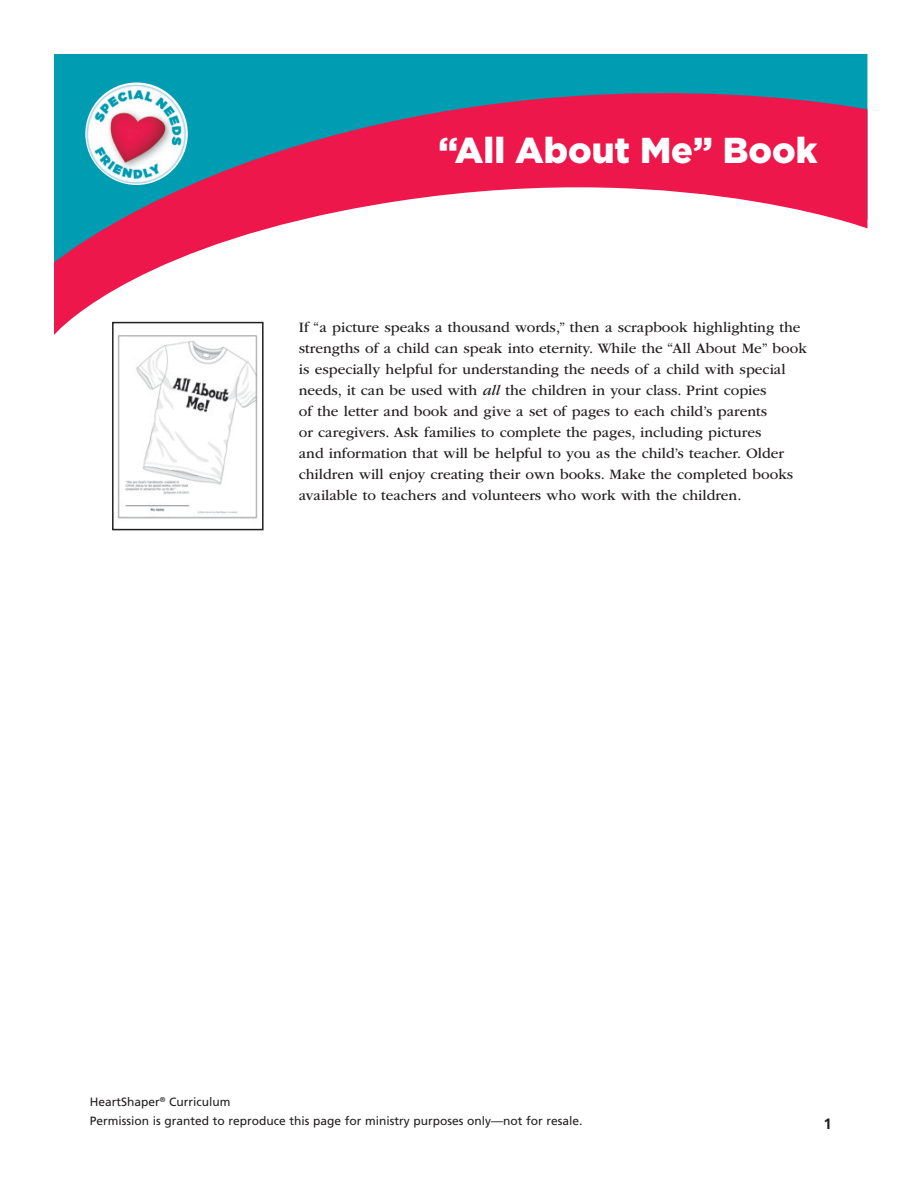
<style>
.page{position:relative;width:918px;height:1188px;background:#fff}
.page>*{position:absolute;margin:0;border:0;box-sizing:border-box;transform-origin:0 0}
.t1{font:900 36px "Gotham";color:#fff}
.t2{font:15px/21px "ITC Garamond Std";color:#231f20}
.t3{font:700 15px "Frutiger LT Std";color:#231f20}
.t4{font:12px "Frutiger LT Std";color:#231f20}
.s1{font-style:italic}
</style>
<div class="page">
<svg style="left:54px;top:54px;width:813px;height:281px"></svg>
<img style="left:76px;top:74px;width:121px;height:120px">
<img style="left:115px;top:329px;width:146px;height:190px">
<div style="left:112px;top:322px;width:152px;height:208px;border:2px solid #231f20"></div>
<h1 class="t1" style="left:438px;top:125px;width:381px">“All About Me” Book</h1>
<p class="t2" style="left:299px;top:317px;width:510px">If “a picture speaks a thousand words,” then a scrapbook highlighting the strengths of a child can speak into eternity. While the “All About Me” book is especially helpful for understanding the needs of a child with special needs, it can be used with <span class="s1">all</span> the children in your class. Print copies<br>of the letter and book and give a set of pages to each child’s parents<br>or caregivers. Ask families to complete the pages, including pictures<br>and information that will be helpful to you as the child’s teacher. Older children will enjoy creating their own books. Make the completed books available to teachers and volunteers who work with the children.</p>
<p class="t4" style="left:90px;top:1095px;width:142px">HeartShaper<sup>®</sup> Curriculum</p>
<p class="t4" style="left:90px;top:1114px;width:494px">Permission is granted to reproduce this page for ministry purposes only—not for resale.</p>
<p class="t3" style="left:823px;top:1115px;width:10px">1</p>
</div>
